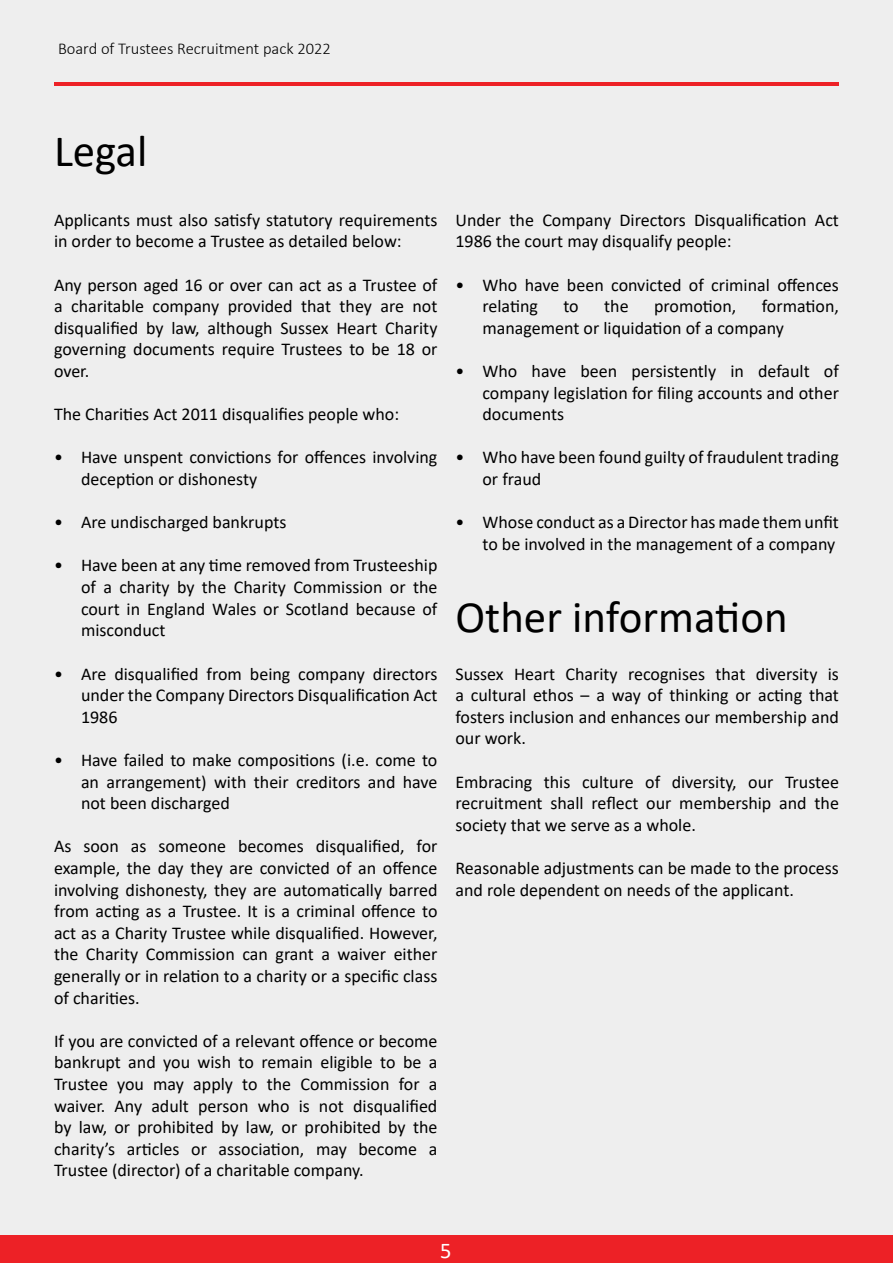
<style>
.page{position:relative;width:893px;height:1263px;background:#eee}
.page>*{position:absolute;margin:0;border:0;box-sizing:border-box;transform-origin:0 0}
.t1{font:45px "Calibri";color:#000}
.t2{font:22.5px "Calibri";color:#fff}
.t3{font:18px/21.6px "Calibri";color:#000;text-align:justify}
.t4{font:300 16.5px "Calibri";color:#000}
</style>
<div class="page">
<hr style="left:54px;top:82px;width:785px;height:4px;background:#ed2126">
<div style="left:0;top:1236px;width:893px;height:27px;background:#ed2126"></div>
<p class="t4" style="left:58px;top:38px;width:274px">Board of Trustees Recruitment pack 2022</p>
<h1 class="t1" style="left:54px;top:120px;width:95px">Legal</h1>
<p class="t3" style="left:54px;top:209px;width:385px">Applicants must also satisfy statutory requirements in order to become a Trustee as detailed below:</p>
<p class="t3" style="left:54px;top:273px;width:385px">Any person aged 16 or over can act as a Trustee of a charitable company provided that they are not disqualified by law, although Sussex Heart Charity governing documents require Trustees to be 18 or over.</p>
<p class="t3" style="left:54px;top:403px;width:347px">The Charities Act 2011 disqualifies people who:</p>
<p class="t3" style="left:81px;top:446px;width:358px;text-indent:-27px">• Have unspent convictions for offences involving deception or dishonesty</p>
<p class="t3" style="left:54px;top:511px;width:234px">• Are undischarged bankrupts</p>
<p class="t3" style="left:81px;top:554px;width:358px;text-indent:-27px">• Have been at any time removed from Trusteeship of a charity by the Charity Commission or the court in England Wales or Scotland because of misconduct</p>
<p class="t3" style="left:81px;top:662px;width:358px;text-indent:-27px">• Are disqualified from being company directors under the Company Directors Disqualification Act 1986</p>
<p class="t3" style="left:81px;top:749px;width:358px;text-indent:-27px">• Have failed to make compositions (i.e. come to an arrangement) with their creditors and have not been discharged</p>
<p class="t3" style="left:54px;top:835px;width:385px">As soon as someone becomes disqualified, for example, the day they are convicted of an offence involving dishonesty, they are automatically barred from acting as a Trustee. It is a criminal offence to act as a Charity Trustee while disqualified. However, the Charity Commission can grant a waiver either generally or in relation to a charity or a specific class of charities.</p>
<p class="t3" style="left:54px;top:1029px;width:385px">If you are convicted of a relevant offence or become bankrupt and you wish to remain eligible to be a Trustee you may apply to the Commission for a waiver. Any adult person who is not disqualified by law, or prohibited by law, or prohibited by the charity’s articles or association, may become a Trustee (director) of a charitable company.</p>
<p class="t3" style="left:455px;top:209px;width:385px">Under the Company Directors Disqualification Act<br>1986 the court may disqualify people:</p>
<p class="t3" style="left:482px;top:273px;width:358px;text-indent:-27px">• Who have been convicted of criminal offences relating</p>
<p class="t3" style="left:482px;top:295px;width:358px;text-indent:279px">formation, management or liquidation of a company</p>
<p class="t3" style="left:482px;top:360px;width:358px;text-indent:-27px">• Who have been persistently in default of company legislation for filing accounts and other documents</p>
<p class="t3" style="left:482px;top:446px;width:358px;text-indent:-27px">• Who have been found guilty of fraudulent trading or fraud</p>
<p class="t3" style="left:455px;top:511px;width:385px;text-align:right">• Whose conduct as a Director has made them unfit to be involved in the management of a company</p>
<p class="t3" style="left:563px;top:295px;width:17px">to</p>
<p class="t3" style="left:604px;top:295px;width:26px">the</p>
<p class="t3" style="left:654px;top:295px;width:84px">promotion,</p>
<h1 class="t1" style="left:455px;top:585px;width:334px">Other information</h1>
<p class="t3" style="left:455px;top:662px;width:385px">Sussex Heart Charity recognises that diversity is a cultural ethos – a way of thinking or acting that fosters inclusion and enhances our membership and our work.</p>
<p class="t3" style="left:455px;top:770px;width:385px">Embracing this culture of diversity, our Trustee recruitment shall reflect our membership and the society that we serve as a whole.</p>
<p class="t3" style="left:455px;top:857px;width:385px">Reasonable adjustments can be made to the process and role dependent on needs of the applicant.</p>
<p class="t2" style="left:440px;top:1235px;width:13px">5</p>
</div>
